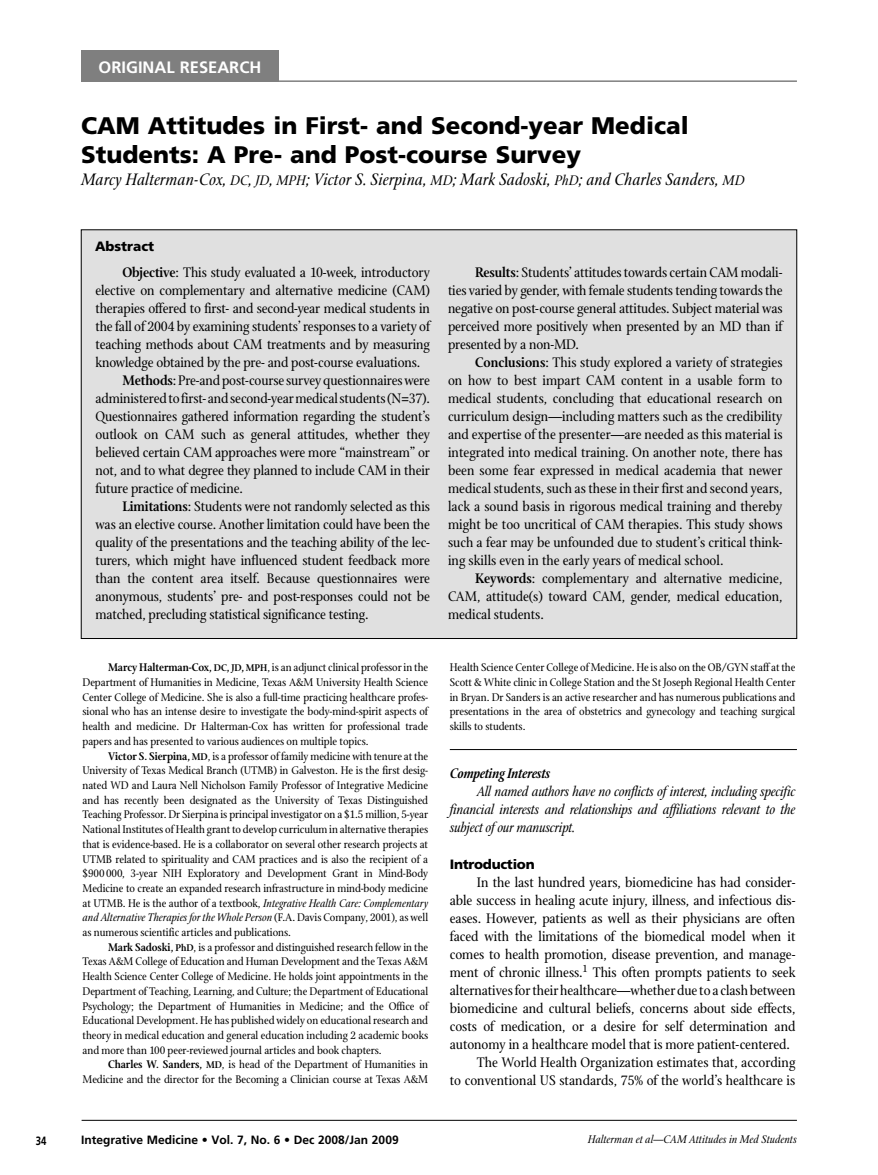
<style>
.page{position:relative;width:878px;height:1175px;background:#fff}
.page>*{position:absolute;margin:0;border:0;box-sizing:border-box;transform-origin:0 0}
.t1{font:900 24px/28.8px "Frutiger AACN";color:#000}
.t2{font:italic 18px "Stone Print";color:#000}
.t3{font:700 16.5px "Frutiger AACN";color:#fff}
.t4{font:15px/18px "Stone Print";letter-spacing:-.01em;color:#000;text-align:justify}
.t5{font:italic 15px/18px "Stone Print";letter-spacing:-.02em;color:#000;text-align:justify}
.t6{font:italic 600 15px "Stone Print";letter-spacing:-.02em;color:#000}
.t7{font:900 13.5px "Frutiger AACN";letter-spacing:-.02em;color:#000}
.t8{font:900 13.5px "Frutiger AACN";color:#000}
.t9{font:12px/14.7px "Stone Print";letter-spacing:-.005em;color:#000;text-align:justify}
.t10{font:700 12px "Frutiger AACN";color:#000}
.t11{font:italic 12px "Stone Print";color:#000}
.t12{font:700 12px "Frutiger AACN";color:#000;scale:.8 1}
.s1{font-size:15px}
.s2{font-weight:600}
.s3{font-weight:600;font-size:10.5px}
.s4{font-style:italic}
</style>
<div class="page">
<hr style="left:82px;top:1120px;width:714px;height:1px;background:#000">
<div style="left:81px;top:50px;width:198px;height:32px;background:#7f7f7f"></div>
<hr style="left:81px;top:80px;width:715px;height:2px;background:#7f7f7f">
<div style="left:81px;top:230px;width:715px;height:408px;background:#e0e0e0"></div>
<hr style="left:450px;top:749px;width:347px;height:1px;background:#000">
<p class="t3" style="left:99px;top:59px;width:164px">ORIGINAL RESEARCH</p>
<h1 class="t1" style="left:81px;top:112px;width:609px">CAM Attitudes in First- and Second-year Medical<br>Students: A Pre- and Post-course Survey</h1>
<p class="t2" style="left:81px;top:174px;width:665px">Marcy Halterman-Cox, <span class="s1">DC</span>, <span class="s1">JD</span>, <span class="s1">MPH</span>; Victor S. Sierpina, <span class="s1">MD</span>; Mark Sadoski, <span class="s1">PhD</span>; and Charles Sanders, <span class="s1">MD</span></p>
<p class="t8" style="left:95px;top:240px;width:61px">Abstract</p>
<p class="t4" style="left:122px;top:266px;width:309px"><span class="s2">Objective</span>: This study evaluated a 10-week, introductory</p>
<p class="t4" style="left:95px;top:284px;width:336px">elective on complementary and alternative medicine (CAM)</p>
<p class="t4" style="left:95px;top:302px;width:336px">therapies offered to first- and second-year medical students in</p>
<p class="t4" style="left:95px;top:320px;width:336px">the fall of 2004 by examining students’ responses to a variety of</p>
<p class="t4" style="left:95px;top:338px;width:336px">teaching methods about CAM treatments and by measuring</p>
<p class="t4" style="left:95px;top:356px;width:326px">knowledge obtained by the pre- and post-course evaluations.</p>
<p class="t4" style="left:122px;top:374px;width:309px"><span class="s2">Methods</span>: Pre-and post-course survey questionnaires were</p>
<p class="t4" style="left:95px;top:392px;width:336px">administered to first- and second-year medical students (N=37).</p>
<p class="t4" style="left:95px;top:410px;width:336px">Questionnaires gathered information regarding the student’s</p>
<p class="t4" style="left:95px;top:428px;width:336px">outlook on CAM such as general attitudes, whether they</p>
<p class="t4" style="left:95px;top:446px;width:336px">believed certain CAM approaches were more “mainstream” or</p>
<p class="t4" style="left:95px;top:464px;width:336px">not, and to what degree they planned to include CAM in their</p>
<p class="t4" style="left:95px;top:482px;width:149px">future practice of medicine.</p>
<p class="t4" style="left:122px;top:500px;width:309px"><span class="s2">Limitations</span>: Students were not randomly selected as this</p>
<p class="t4" style="left:95px;top:518px;width:336px">was an elective course. Another limitation could have been the</p>
<p class="t4" style="left:95px;top:536px;width:336px">quality of the presentations and the teaching ability of the lec-</p>
<p class="t4" style="left:95px;top:554px;width:336px">turers, which might have influenced student feedback more</p>
<p class="t4" style="left:95px;top:572px;width:336px">than the content area itself. Because questionnaires were</p>
<p class="t4" style="left:95px;top:590px;width:336px">anonymous, students’ pre- and post-responses could not be</p>
<p class="t4" style="left:95px;top:608px;width:275px">matched, precluding statistical significance testing.</p>
<p class="t4" style="left:448px;top:266px;width:336px;text-indent:27px"><span class="s2">Results</span>: Students’ attitudes towards certain CAM modali&shy;ties varied by gender, with female students tending towards the negative on post-course general attitudes. Subject material was perceived more positively when presented by an MD than if presented by a non-MD.</p>
<p class="t4" style="left:448px;top:356px;width:336px;text-indent:27px"><span class="s2">Conclusions</span>: This study explored a variety of strategies on how to best impart CAM content in a usable form to medical students, concluding that educational research on curriculum design—including matters such as the credibility and expertise of the presenter—are needed as this material is integrated into medical training. On another note, there has been some fear expressed in medical academia that newer medical students, such as these in their first and second years, lack a sound basis in rigorous medical training and thereby might be too uncritical of CAM therapies. This study shows such a fear may be unfounded due to student’s critical think&shy;ing skills even in the early years of medical school.</p>
<p class="t4" style="left:448px;top:572px;width:336px;text-indent:27px"><span class="s2">Keywords</span>: complementary and alternative medicine, CAM, attitude(s) toward CAM, gender, medical education, medical students.</p>
<p class="t9" style="left:83px;top:662px;width:347px;text-indent:25px"><span class="s2">Marcy Halterman-Cox,</span> <span class="s3">DC</span><span class="s2">,</span> <span class="s3">JD</span><span class="s2">,</span> <span class="s3">MPH</span>, is an adjunct clinical professor in the Department of Humanities in Medicine, Texas A&amp;M University Health Science Center College of Medicine. She is also a full-time practicing healthcare profes&shy;sional who has an intense desire to investigate the body-mind-spirit aspects of health and medicine. Dr Halterman-Cox has written for professional trade papers and has presented to various audiences on multiple topics.</p>
<p class="t9" style="left:82px;top:750px;width:347px;text-indent:26px"><span class="s2">Victor S. Sierpina,</span> <span class="s3">MD</span>, is a professor of family medicine with tenure at the University of Texas Medical Branch (UTMB) in Galveston. He is the first desig&shy;nated WD and Laura Nell Nicholson Family Professor of Integrative Medicine and has recently been designated as the University of Texas Distinguished Teaching Professor. Dr Sierpina is principal investigator on a $1.5 million, 5-year National Institutes of Health grant to develop curriculum in alternative therapies that is evidence-based. He is a collaborator on several other research projects at UTMB related to spirituality and CAM practices and is also the recipient of a $900 000, 3-year NIH Exploratory and Development Grant in Mind-Body Medicine to create an expanded research infrastructure in mind-body medicine at UTMB. He is the author of a textbook, <span class="s4">Integrative Health Care: Complementary and Alternative Therapies for the Whole Person</span> (F.A. Davis Company, 2001), as well as numerous scientific articles and publications.</p>
<p class="t9" style="left:83px;top:941px;width:347px;text-indent:25px"><span class="s2">Mark Sadoski,</span> <span class="s3">PhD</span>, is a professor and distinguished research fellow in the Texas A&amp;M College of Education and Human Development and the Texas A&amp;M Health Science Center College of Medicine. He holds joint appointments in the Department of Teaching, Learning, and Culture; the Department of Educational Psychology; the Department of Humanities in Medicine; and the Office of Educational Development. He has published widely on educational research and theory in medical education and general education including 2 academic books and more than 100 peer-reviewed journal articles and book chapters.</p>
<p class="t9" style="left:83px;top:1059px;width:347px;text-align:right"><span class="s2">Charles W. Sanders,</span> <span class="s3">MD</span>, is head of the Department of Humanities in<br>Medicine and the director for the Becoming a Clinician course at Texas A&amp;M</p>
<p class="t9" style="left:450px;top:662px;width:347px">Health Science Center College of Medicine. He is also on the OB/GYN staff at the Scott &amp; White clinic in College Station and the St Joseph Regional Health Center in Bryan. Dr Sanders is an active researcher and has numerous publications and presentations in the area of obstetrics and gynecology and teaching surgical skills to students.</p>
<p class="t6" style="left:450px;top:769px;width:102px">Competing Interests</p>
<p class="t5" style="left:450px;top:785px;width:347px;text-indent:27px">All named authors have no conflicts of interest, including specific financial interests and relationships and affiliations relevant to the subject of our manuscript.</p>
<p class="t7" style="left:450px;top:857px;width:86px">Introduction</p>
<p class="t4" style="left:477px;top:875px;width:320px">In the last hundred years, biomedicine has had consider-</p>
<p class="t4" style="left:450px;top:893px;width:347px">able success in healing acute injury, illness, and infectious dis-</p>
<p class="t4" style="left:450px;top:911px;width:347px">eases. However, patients as well as their physicians are often</p>
<p class="t4" style="left:450px;top:929px;width:347px">faced with the limitations of the biomedical model when it</p>
<p class="t4" style="left:450px;top:947px;width:347px">comes to health promotion, disease prevention, and manage-</p>
<p class="t4" style="left:450px;top:965px;width:347px">ment of chronic illness.<sup>1</sup> This often prompts patients to seek</p>
<p class="t4" style="left:450px;top:983px;width:347px">alternatives for their healthcare—whether due to a clash between</p>
<p class="t4" style="left:450px;top:1001px;width:347px">biomedicine and cultural beliefs, concerns about side effects,</p>
<p class="t4" style="left:450px;top:1019px;width:347px">costs of medication, or a desire for self determination and</p>
<p class="t4" style="left:450px;top:1037px;width:341px">autonomy in a healthcare model that is more patient-centered.</p>
<p class="t4" style="left:477px;top:1055px;width:320px">The World Health Organization estimates that, according</p>
<p class="t4" style="left:450px;top:1073px;width:347px">to conventional US standards, 75% of the world’s healthcare is</p>
<p class="t12" style="left:36px;top:1135px;width:15px">34</p>
<p class="t10" style="left:81px;top:1133px;width:319px">Integrative Medicine • Vol. 7, No. 6 • Dec 2008/Jan 2009</p>
<p class="t11" style="left:587px;top:1135px;width:211px">Halterman et al—CAM Attitudes in Med Students</p>
</div>
